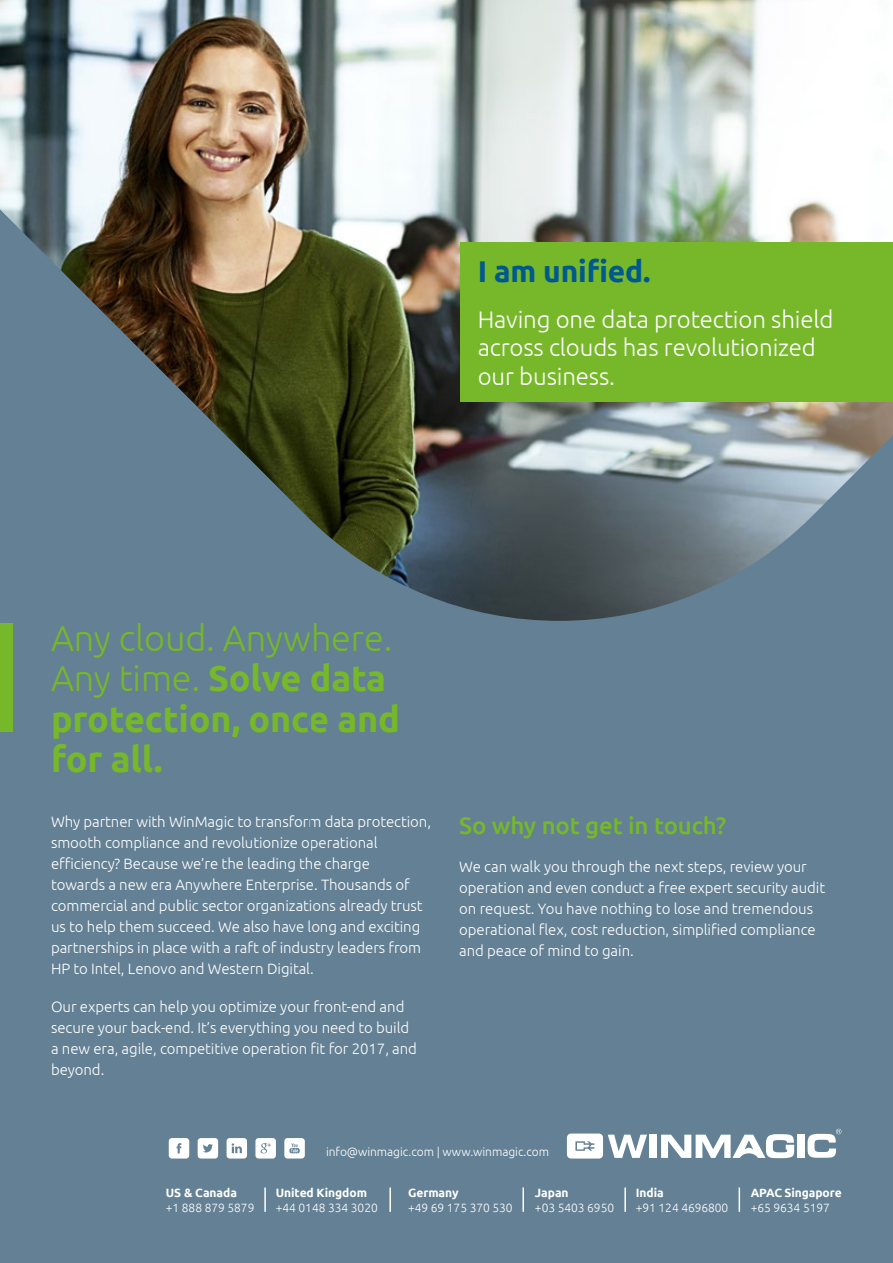
<style>
.page{position:relative;width:893px;height:1263px;background:#638094}
.page>*{position:absolute;margin:0;border:0;box-sizing:border-box;transform-origin:0 0}
.t1{font:700 36px/40.5px "Ubuntu";letter-spacing:-.005em;color:#76b82a}
.t2{font:700 30px "Ubuntu";letter-spacing:-.005em;color:#00598e}
.t3{font:300 24px/28.5px "Ubuntu";letter-spacing:-.005em;color:#fff}
.t4{font:500 24px "Ubuntu";letter-spacing:-.005em;color:#76b82a}
.t5{font:300 15px/21px "Ubuntu";letter-spacing:-.005em;color:#fff}
.t6{font:300 12px/15px "Ubuntu";letter-spacing:-.005em;color:#fff}
.t7{font:700 12px/15px "Ubuntu";letter-spacing:-.005em;color:#fff}
.s1{font-weight:300}
.s2{font-weight:700}
</style>
<div class="page">
<div style="left:0;top:623px;width:13px;height:109px;background:#76b82a"></div>
<img style="left:0;top:0;width:893px;height:621px">
<div style="left:461px;top:242px;width:432px;height:160px;background:#76b82a"></div>
<div style="left:797px;top:1135px;width:7px;height:23px;background:#fff"></div>
<svg style="left:661px;top:1134px;width:133px;height:24px"></svg>
<div style="left:650px;top:1135px;width:7px;height:23px;background:#fff"></div>
<svg style="left:567px;top:1133px;width:80px;height:25px"></svg>
<svg style="left:808px;top:1129px;width:33px;height:29px"></svg>
<hr style="left:264px;top:1187px;width:2px;height:25px;background:#fff">
<hr style="left:389px;top:1187px;width:2px;height:25px;background:#fff">
<hr style="left:522px;top:1187px;width:2px;height:25px;background:#fff">
<hr style="left:624px;top:1187px;width:2px;height:25px;background:#fff">
<svg style="left:739px;top:1187px;width:1px;height:25px"></svg>
<svg style="left:169px;top:1138px;width:20px;height:20px"></svg>
<svg style="left:198px;top:1138px;width:20px;height:20px"></svg>
<svg style="left:227px;top:1138px;width:20px;height:20px"></svg>
<svg style="left:255px;top:1138px;width:21px;height:20px"></svg>
<svg style="left:284px;top:1138px;width:21px;height:20px"></svg>
<p class="t2" style="left:478px;top:253px;width:174px">I am unified.</p>
<p class="t3" style="left:478px;top:304px;width:357px">Having one data protection shield across clouds has revolutionized our business.</p>
<p class="t1" style="left:51px;top:617px;width:350px"><span class="s1">Any cloud. Anywhere.<br>Any time.</span> Solve data protection, once and for all.</p>
<p class="t5" style="left:51px;top:810px;width:382px">Why partner with WinMagic to transform data protection, smooth compliance and revolutionize operational efficiency? Because we’re the leading the charge<br>towards a new era Anywhere Enterprise. Thousands of commercial and public sector organizations already trust us to help them succeed. We also have long and exciting partnerships in place with a raft of industry leaders from HP to Intel, Lenovo and Western Digital.</p>
<p class="t5" style="left:51px;top:995px;width:368px">Our experts can help you optimize your front-end and secure your back-end. It’s everything you need to build a new era, agile, competitive operation fit for 2017, and beyond.</p>
<p class="t4" style="left:459px;top:810px;width:269px">So why not get in touch?</p>
<p class="t5" style="left:459px;top:855px;width:367px">We can walk you through the next steps, review your operation and even conduct a free expert security audit on request. You have nothing to lose and tremendous operational flex, cost reduction, simplified compliance and peace of mind to gain.</p>
<p class="t6" style="left:326px;top:1144px;width:225px">info@winmagic.com | www.winmagic.com</p>
<p class="t6" style="left:166px;top:1185px;width:90px"><span class="s2">US &amp; Canada<br></span>+1 888 879 5879</p>
<p class="t6" style="left:276px;top:1185px;width:104px"><span class="s2">United Kingdom </span>+44 0148 334 3020</p>
<p class="t6" style="left:408px;top:1185px;width:106px"><span class="s2">Germany<br></span>+49 69 175 370 530</p>
<p class="t6" style="left:535px;top:1185px;width:81px"><span class="s2">Japan<br></span>+03 5403 6950</p>
<p class="t6" style="left:636px;top:1185px;width:94px"><span class="s2">India<br></span>+91 124 4696800</p>
<p class="t7" style="left:751px;top:1185px;width:92px">APAC Singapore <span class="s1">+65 9634 5197</span></p>
</div>
